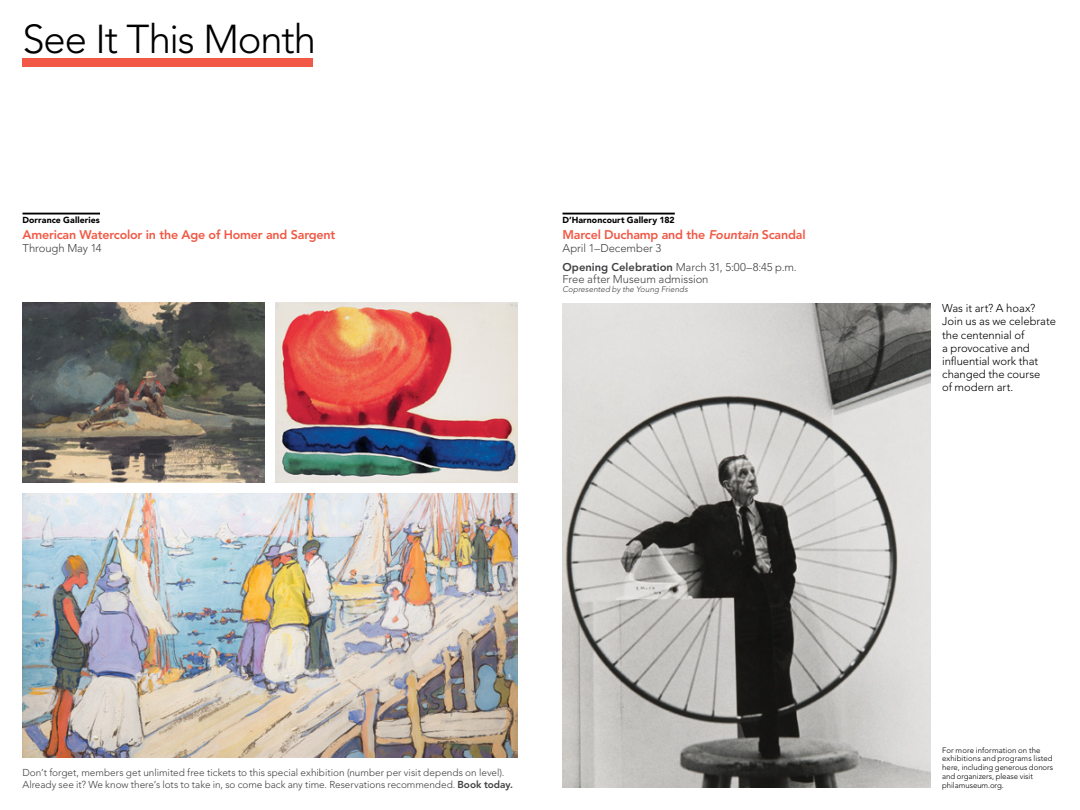
<style>
.page{position:relative;width:1080px;height:810px;background:#fff}
.page>*{position:absolute;margin:0;border:0;box-sizing:border-box;transform-origin:0 0}
.t1{font:300 40px "Avenir LT Pro";letter-spacing:-.03em;color:#000}
.t2{font:800 12.5px "Avenir LT Pro";letter-spacing:-.015em;color:#f15845}
.t3{font:300 11.25px/13.1px "Avenir LT Pro";letter-spacing:-.005em;color:#000}
.t4{font:300 11.25px/18.1px "Avenir LT Pro";letter-spacing:-.005em;color:#414042}
.t5{font:300 10px/11.2px "Avenir LT Pro";color:#414042}
.t6{font:900 8.75px "Avenir LT Pro";letter-spacing:.01em;color:#000}
.t7{font:italic 300 8.12px "Avenir LT Pro";letter-spacing:.005em;color:#414042}
.t8{font:300 7.75px/8.8px "Avenir LT Pro";color:#000}
.s1{font-style:italic}
.s2{font-weight:800}
</style>
<div class="page">
<div style="left:22px;top:58px;width:291px;height:9px;background:#f15845"></div>
<hr style="left:22px;top:213px;width:78px;height:2px;background:#000">
<img style="left:22px;top:302px;width:242px;height:180px">
<img style="left:276px;top:302px;width:242px;height:180px">
<img style="left:22px;top:493px;width:495px;height:264px">
<img style="left:562px;top:304px;width:369px;height:484px">
<hr style="left:562px;top:213px;width:113px;height:2px;background:#000">
<h1 class="t1" style="left:22px;top:15px;width:295px">See It This Month</h1>
<p class="t6" style="left:22px;top:214px;width:79px">Dorrance Galleries</p>
<p class="t2" style="left:22px;top:227px;width:314px">American Watercolor in the Age of Homer and Sargent</p>
<p class="t4" style="left:22px;top:240px;width:81px">Through May 14</p>
<p class="t6" style="left:562px;top:214px;width:114px">D’Harnoncourt Gallery 182</p>
<p class="t2" style="left:562px;top:227px;width:245px">Marcel Duchamp and the <span class="s1">Fountain</span> Scandal</p>
<p class="t4" style="left:562px;top:240px;width:236px">April 1–December 3<br><span class="s2">Opening Celebration</span> March 31, 5:00–8:45 p.m.</p>
<p class="t4" style="left:563px;top:270px;width:148px">Free after Museum admission</p>
<p class="t7" style="left:562px;top:285px;width:127px">Copresented by the Young Friends</p>
<p class="t3" style="left:942px;top:302px;width:115px">Was it art? A hoax?<br>Join us as we celebrate the centennial of<br>a provocative and influential work that changed the course<br>of modern art.</p>
<p class="t5" style="left:22px;top:767px;width:492px">Don’t forget, members get unlimited free tickets to this special exhibition (number per visit depends on level).<br>Already see it? We know there’s lots to take in, so come back any time. Reservations recommended. <span class="s2">Book today.</span></p>
<p class="t8" style="left:942px;top:745px;width:113px">For more information on the exhibitions and programs listed here, including generous donors and organizers, please visit philamuseum.org.</p>
</div>
